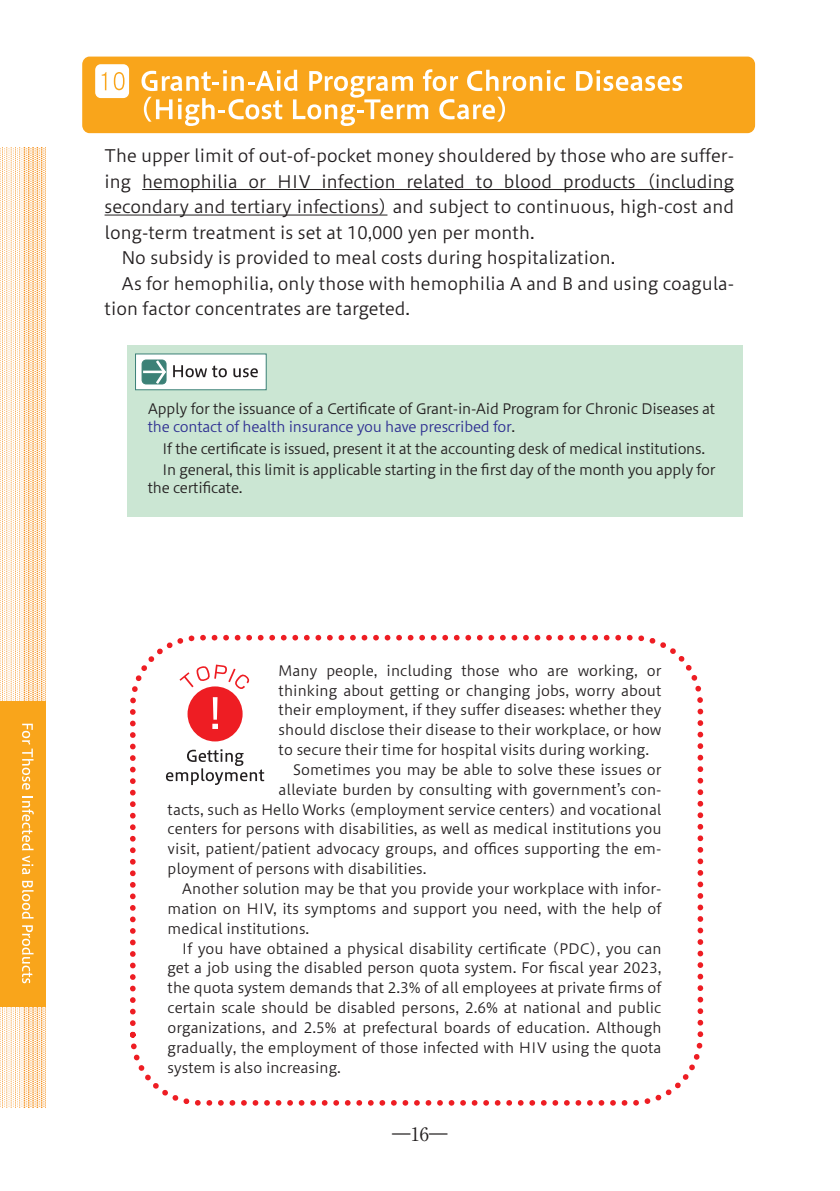
<style>
.page{position:relative;width:840px;height:1191px;background:#fff}
.page>*{position:absolute;margin:0;border:0;box-sizing:border-box;transform-origin:0 0}
.t1{font:18.4px "Ryumin Pro";color:#231f20}
.t2{font:17px "Hiragino UD Sans Std N W3";color:#231f20}
.t3{font:14.2px "Hiragino UD Sans Std N W3";color:#231f20}
.t4{font:14.2px/18.4px "Hiragino UD Sans Std N W3";letter-spacing:-.02em;color:#231f20}
.s1{color:#2e3092}
</style>
<div class="page">
<div style="left:82px;top:57px;width:672px;height:76px;background:#f9a51b;border-radius:8px"></div>
<div style="left:130px;top:635px;width:572px;height:470px;border:6px dashed #ee1d23;border-radius:68px"></div>
<div style="left:127px;top:345px;width:615px;height:172px;background:#cbe6d3"></div>
<div style="left:135px;top:354px;width:131px;height:36px;background:#fff"></div>
<div style="left:135px;top:354px;width:131px;height:36px;border:1px solid #3c8177"></div>
<div style="left:142px;top:360px;width:24px;height:24px;background:#3c8177;border-radius:4px"></div>
<div style="left:141px;top:359px;width:25px;height:25px;border:1px solid #3c8177;border-radius:4px"></div>
<hr style="left:143px;top:370px;width:21px;height:3px;background:#fff">
<svg style="left:153px;top:359px;width:74px;height:26px"></svg>
<svg style="left:233px;top:368px;width:25px;height:9px"></svg>
<svg style="left:166px;top:749px;width:98px;height:36px"></svg>
<div style="left:187px;top:686px;width:55px;height:55px;background:#ee1d23;border-radius:50%"></div>
<svg style="left:212px;top:697px;width:6px;height:32px"></svg>
<svg style="left:179px;top:664px;width:71px;height:26px"></svg>
<svg style="left:576px;top:70px;width:105px;height:21px"></svg>
<svg style="left:141px;top:69px;width:423px;height:57px"></svg>
<hr style="left:142px;top:189px;width:591px;height:1px;background:#231f20">
<hr style="left:104px;top:215px;width:283px;height:1px;background:#231f20">
<div style="left:95px;top:64px;width:34px;height:34px;background:#fff;border-radius:6px"></div>
<svg style="left:102px;top:72px;width:4px;height:18px"></svg>
<svg style="left:114px;top:72px;width:10px;height:18px"></svg>
<img style="left:0;top:147px;width:46px;height:961px">
<div style="left:0;top:700px;width:46px;height:306px;background:#f9a51b"></div>
<svg style="left:22px;top:723px;width:11px;height:66px"></svg>
<svg style="left:22px;top:796px;width:12px;height:78px"></svg>
<svg style="left:22px;top:881px;width:11px;height:37px"></svg>
<svg style="left:22px;top:925px;width:11px;height:58px"></svg>
<p class="t2" style="left:104px;top:143px;width:630px">The upper limit of out-of-pocket money shouldered by those who are suffer-</p>
<p class="t2" style="left:104px;top:169px;width:630px">ing hemophilia or HIV infection related to blood products (including</p>
<p class="t2" style="left:104px;top:194px;width:630px">secondary and tertiary infections) and subject to continuous, high-cost and</p>
<p class="t2" style="left:104px;top:220px;width:431px">long-term treatment is set at 10,000 yen per month.</p>
<p class="t2" style="left:121px;top:245px;width:495px">No subsidy is provided to meal costs during hospitalization.</p>
<p class="t2" style="left:121px;top:271px;width:613px">As for hemophilia, only those with hemophilia A and B and using coagula-</p>
<p class="t2" style="left:104px;top:296px;width:307px">tion factor concentrates are targeted.</p>
<p class="t4" style="left:148px;top:398px;width:568px">Apply for the issuance of a Certificate of Grant-in-Aid Program for Chronic Diseases at <span class="s1">the contact of health insurance you have prescribed for</span>.</p>
<p class="t4" style="left:162px;top:437px;width:554px;line-height:21.2px">If the certificate is issued, present it at the accounting desk of medical institutions.<br>In general, this limit is applicable starting in the first day of the month you apply for</p>
<p class="t4" style="left:148px;top:478px;width:96px">the certificate.</p>
<p class="t3" style="left:278px;top:659px;width:384px">Many people, including those who are working, or</p>
<p class="t3" style="left:278px;top:679px;width:384px">thinking about getting or changing jobs, worry about</p>
<p class="t3" style="left:278px;top:699px;width:384px">their employment, if they suffer diseases: whether they</p>
<p class="t3" style="left:278px;top:719px;width:384px">should disclose their disease to their workplace, or how</p>
<p class="t3" style="left:278px;top:739px;width:372px">to secure their time for hospital visits during working.</p>
<p class="t3" style="left:293px;top:759px;width:370px">Sometimes you may be able to solve these issues or</p>
<p class="t3" style="left:278px;top:778px;width:384px">alleviate burden by consulting with government’s con-</p>
<p class="t3" style="left:167px;top:798px;width:495px">tacts, such as Hello Works (employment service centers) and vocational</p>
<p class="t3" style="left:167px;top:818px;width:495px">centers for persons with disabilities, as well as medical institutions you</p>
<p class="t3" style="left:167px;top:838px;width:495px">visit, patient/patient advocacy groups, and offices supporting the em-</p>
<p class="t3" style="left:167px;top:858px;width:260px">ployment of persons with disabilities.</p>
<p class="t3" style="left:182px;top:878px;width:481px">Another solution may be that you provide your workplace with infor-</p>
<p class="t3" style="left:167px;top:897px;width:495px">mation on HIV, its symptoms and support you need, with the help of</p>
<p class="t3" style="left:167px;top:917px;width:143px">medical institutions.</p>
<p class="t3" style="left:182px;top:937px;width:481px">If you have obtained a physical disability certificate (PDC), you can</p>
<p class="t3" style="left:167px;top:957px;width:495px">get a job using the disabled person quota system. For fiscal year 2023,</p>
<p class="t3" style="left:167px;top:977px;width:495px">the quota system demands that 2.3% of all employees at private firms of</p>
<p class="t3" style="left:167px;top:997px;width:495px">certain scale should be disabled persons, 2.6% at national and public</p>
<p class="t3" style="left:167px;top:1017px;width:495px">organizations, and 2.5% at prefectural boards of education. Although</p>
<p class="t3" style="left:167px;top:1036px;width:495px">gradually, the employment of those infected with HIV using the quota</p>
<p class="t3" style="left:167px;top:1056px;width:175px">system is also increasing.</p>
<p class="t1" style="left:410px;top:1120px;width:20px">16</p>
<p class="t1" style="left:392px;top:1120px;width:57px">―　―</p>
</div>
